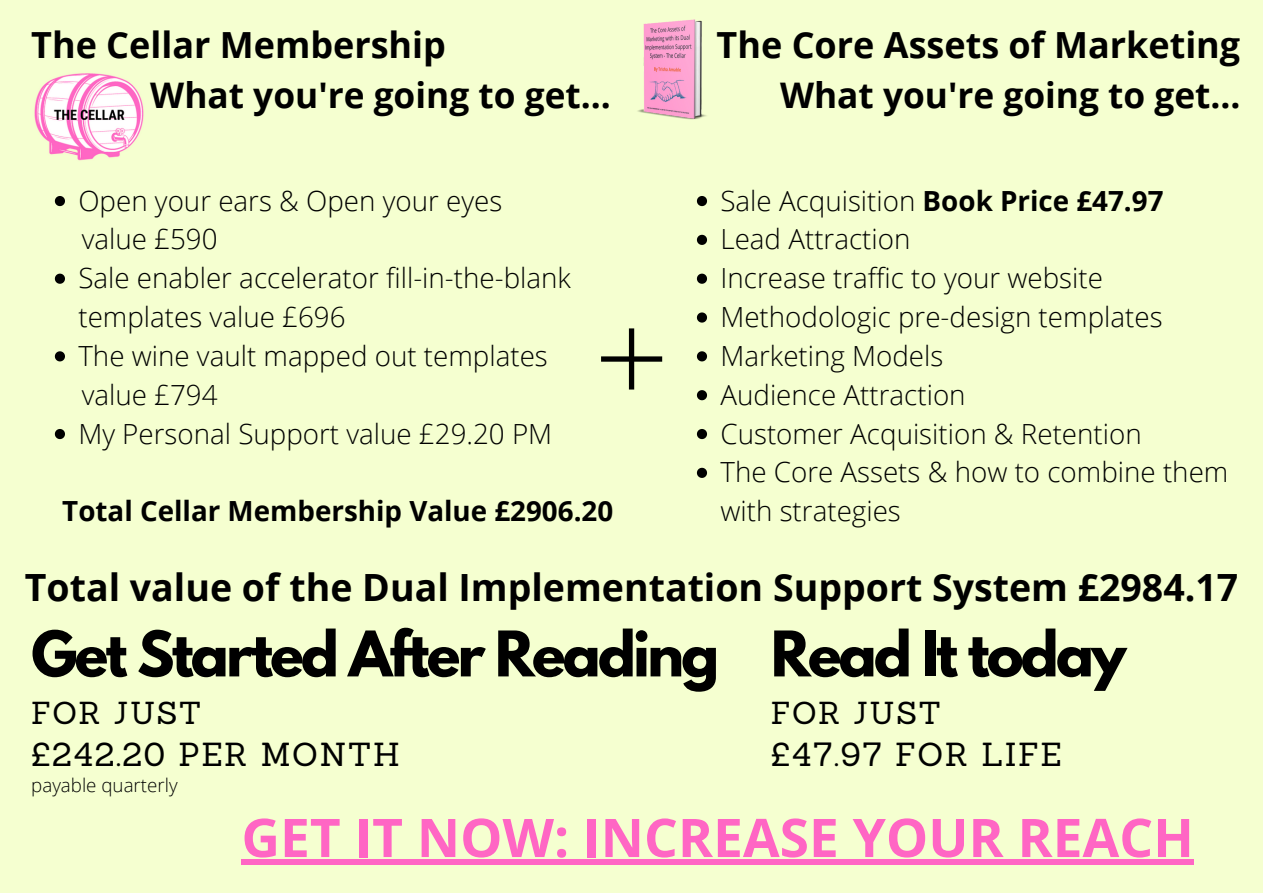
<style>
.page{position:relative;width:1263px;height:893px;background:#f5ffd0}
.page>*{position:absolute;margin:0;border:0;box-sizing:border-box;transform-origin:0 0}
.t1{font:300 132px "Open Sans";color:#000}
.t2{font:700 55.65px "League Spartan";letter-spacing:-.05em;color:#000}
.t3{font:700 53.25px "Open Sans";color:#ff66c4}
.t4{font:700 37.5px "Open Sans";color:#000}
.t5{font:700 36px "Open Sans";color:#000}
.t6{font:700 35.25px "Open Sans";color:#000}
.t7{font:32.47px "Sanchez";letter-spacing:.05em;color:#000}
.t8{font:30.97px "Sanchez";letter-spacing:.05em;color:#000}
.t9{font:300 27.75px/38.8px "Open Sans";color:#000}
.t10{font:700 27.75px "Open Sans";color:#000}
.t11{font:300 18.75px "Open Sans";color:#000}
.s1{font-weight:700}
</style>
<div class="page">
<img style="left:34px;top:73px;width:110px;height:88px">
<img style="left:637px;top:19px;width:70px;height:101px">
<svg style="left:697px;top:196px;width:10px;height:10px"></svg>
<svg style="left:697px;top:235px;width:10px;height:10px"></svg>
<svg style="left:697px;top:274px;width:10px;height:10px"></svg>
<svg style="left:697px;top:312px;width:10px;height:10px"></svg>
<svg style="left:697px;top:351px;width:10px;height:10px"></svg>
<svg style="left:697px;top:390px;width:10px;height:10px"></svg>
<svg style="left:697px;top:429px;width:10px;height:10px"></svg>
<svg style="left:697px;top:468px;width:10px;height:10px"></svg>
<svg style="left:55px;top:196px;width:10px;height:10px"></svg>
<svg style="left:55px;top:274px;width:10px;height:10px"></svg>
<svg style="left:55px;top:351px;width:10px;height:10px"></svg>
<svg style="left:55px;top:429px;width:10px;height:10px"></svg>
<div style="left:241px;top:860px;width:953px;height:5px;background:#ff66c4"></div>
<p class="t5" style="left:31px;top:20px;width:416px">The Cellar Membership</p>
<p class="t6" style="left:150px;top:70px;width:462px">What you're going to get...</p>
<p class="t9" style="left:78px;top:180px;width:425px">Open your ears &amp; Open your eyes</p>
<p class="t9" style="left:82px;top:219px;width:137px">value £590</p>
<p class="t9" style="left:78px;top:258px;width:494px">Sale enabler accelerator fill-in-the-blank templates value £696</p>
<p class="t9" style="left:78px;top:336px;width:471px">The wine vault mapped out templates</p>
<p class="t9" style="left:82px;top:374px;width:137px">value £794</p>
<p class="t9" style="left:78px;top:413px;width:475px">My Personal Support value £29.20 PM</p>
<p class="t1" style="left:594px;top:265px;width:77px">+</p>
<p class="t10" style="left:62px;top:491px;width:552px">Total Cellar Membership Value £2906.20</p>
<p class="t5" style="left:717px;top:20px;width:525px">The Core Assets of Marketing</p>
<p class="t6" style="left:780px;top:70px;width:462px">What you're going to get...</p>
<p class="t9" style="left:720px;top:180px;width:445px">Sale Acquisition <span class="s1">Book Price £47.97</span></p>
<p class="t9" style="left:720px;top:219px;width:192px">Lead Attraction</p>
<p class="t9" style="left:720px;top:258px;width:384px">Increase traffic to your website</p>
<p class="t9" style="left:720px;top:297px;width:444px">Methodologic pre-design templates</p>
<p class="t9" style="left:720px;top:336px;width:224px">Marketing Models</p>
<p class="t9" style="left:720px;top:374px;width:247px">Audience Attraction</p>
<p class="t9" style="left:720px;top:413px;width:423px">Customer Acquisition &amp; Retention</p>
<p class="t9" style="left:720px;top:452px;width:509px">The Core Assets &amp; how to combine them with strategies</p>
<p class="t4" style="left:25px;top:561px;width:1215px">Total value of the Dual Implementation Support System £2984.17</p>
<p class="t2" style="left:31px;top:626px;width:689px">Get Started After Reading</p>
<p class="t8" style="left:31px;top:693px;width:172px">FOR JUST</p>
<p class="t7" style="left:31px;top:733px;width:370px">£242.20 PER MONTH</p>
<p class="t11" style="left:31px;top:772px;width:148px">payable quarterly</p>
<p class="t2" style="left:771px;top:626px;width:357px">Read It today</p>
<p class="t8" style="left:771px;top:693px;width:172px">FOR JUST</p>
<p class="t7" style="left:771px;top:733px;width:292px">£47.97 FOR LIFE</p>
<p class="t3" style="left:241px;top:800px;width:954px">GET IT NOW: INCREASE YOUR REACH</p>
</div>
